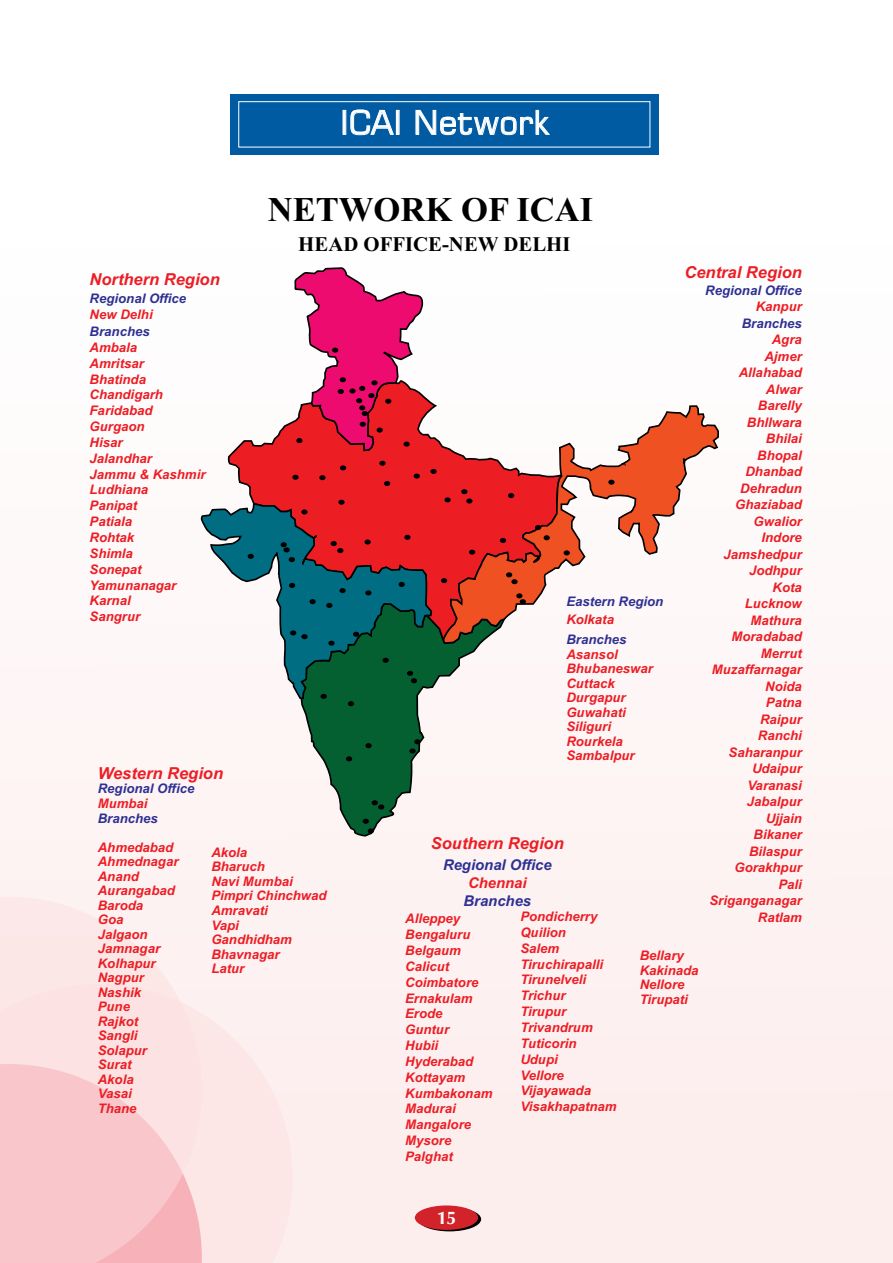
<style>
.page{position:relative;width:893px;height:1263px;background:#fef8f8}
.page>*{position:absolute;margin:0;border:0;box-sizing:border-box;transform-origin:0 0}
.t1{font:700 34.65px "Times New Roman";color:#000}
.t2{font:33px "Square 721 BT";color:#fff}
.t3{font:700 20.85px "Times New Roman";color:#000}
.t4{font:700 18px "CG Omega";color:#fff}
.t5{font:italic 700 16.5px "Arial";color:#ed1d24}
.t6{font:italic 700 14.85px "Arial";color:#2e3092}
.t7{font:italic 700 14.85px "Arial";color:#ed1d24}
.t8{font:italic 700 13.2px/15.9px "Arial";color:#ed1d24}
.t9{font:italic 700 13.2px "Arial";color:#2e3092}
</style>
<div class="page">
<svg style="left:0;top:897px;width:170px;height:87px;fill:#fce8e8"></svg>
<svg style="left:0;top:984px;width:293px;height:279px;fill:#fce2e2"></svg>
<svg style="left:433px;top:645px;width:47px;height:43px"></svg>
<svg style="left:227px;top:396px;width:215px;height:249px"></svg>
<svg style="left:192px;top:502px;width:241px;height:543px"></svg>
<svg style="left:442px;top:405px;width:277px;height:240px"></svg>
<div style="left:230px;top:94px;width:429px;height:60px;background:#005ba3"></div>
<div style="left:238px;top:101px;width:412px;height:46px;border:1px solid #fff"></div>
<svg style="left:351px;top:110px;width:42px;height:25px"></svg>
<div style="left:396px;top:110px;width:3px;height:24px;border:1px solid #fff"></div>
<svg style="left:416px;top:110px;width:133px;height:25px"></svg>
<svg style="left:414px;top:474px;width:6px;height:5px"></svg>
<svg style="left:384px;top:481px;width:6px;height:5px"></svg>
<svg style="left:379px;top:461px;width:7px;height:5px"></svg>
<svg style="left:340px;top:465px;width:6px;height:5px"></svg>
<svg style="left:319px;top:475px;width:6px;height:5px"></svg>
<svg style="left:292px;top:475px;width:7px;height:5px"></svg>
<svg style="left:466px;top:498px;width:7px;height:6px"></svg>
<svg style="left:444px;top:497px;width:7px;height:5px"></svg>
<svg style="left:461px;top:489px;width:6px;height:5px"></svg>
<svg style="left:508px;top:493px;width:6px;height:5px"></svg>
<svg style="left:430px;top:469px;width:7px;height:5px"></svg>
<svg style="left:500px;top:538px;width:6px;height:5px"></svg>
<svg style="left:469px;top:550px;width:6px;height:5px"></svg>
<svg style="left:441px;top:578px;width:6px;height:5px"></svg>
<svg style="left:293px;top:267px;width:131px;height:185px"></svg>
<svg style="left:365px;top:743px;width:7px;height:5px"></svg>
<svg style="left:346px;top:756px;width:6px;height:5px"></svg>
<svg style="left:414px;top:739px;width:6px;height:5px"></svg>
<div style="left:409px;top:748px;width:7px;height:6px;background:#000;border-radius:50%"></div>
<svg style="left:506px;top:572px;width:12px;height:12px"></svg>
<svg style="left:516px;top:593px;width:10px;height:11px"></svg>
<svg style="left:564px;top:550px;width:6px;height:5px"></svg>
<svg style="left:535px;top:525px;width:15px;height:15px"></svg>
<svg style="left:608px;top:480px;width:7px;height:5px"></svg>
<svg style="left:202px;top:500px;width:229px;height:206px"></svg>
<svg style="left:363px;top:819px;width:11px;height:14px"></svg>
<svg style="left:372px;top:800px;width:12px;height:9px"></svg>
<svg style="left:418px;top:1207px;width:63px;height:24px"></svg>
<div style="left:415px;top:1205px;width:63px;height:25px;background:#d2232a;border-radius:50%"></div>
<h2 class="t2" style="left:340px;top:102px;width:211px">ICAI Network</h2>
<h1 class="t1" style="left:268px;top:185px;width:327px">NETWORK OF ICAI</h1>
<h3 class="t3" style="left:298px;top:229px;width:274px">HEAD OFFICE-NEW DELHI</h3>
<p class="t5" style="left:90px;top:268px;width:132px">Northern Region</p>
<p class="t9" style="left:90px;top:290px;width:98px">Regional Office</p>
<p class="t8" style="left:90px;top:307px;width:65px">New Delhi</p>
<p class="t9" style="left:90px;top:323px;width:62px">Branches</p>
<p class="t8" style="left:90px;top:340px;width:117px">Ambala<br>Amritsar<br>Bhatinda<br>Chandigarh<br>Faridabad<br>Gurgaon<br>Hisar<br>Jalandhar<br>Jammu &amp; Kashmir<br>Ludhiana<br>Panipat<br>Patiala<br>Rohtak<br>Shimla<br>Sonepat<br>Yamunanagar<br>Karnal<br>Sangrur</p>
<p class="t5" style="left:98px;top:762px;width:127px">Western Region</p>
<p class="t9" style="left:98px;top:780px;width:98px">Regional Office</p>
<p class="t8" style="left:98px;top:796px;width:51px">Mumbai</p>
<p class="t9" style="left:98px;top:809px;width:62px">Branches</p>
<p class="t8" style="left:98px;top:840px;width:82px;line-height:14.5px">Ahmedabad<br>Ahmednagar<br>Anand<br>Aurangabad<br>Baroda<br>Goa<br>Jalgaon<br>Jamnagar<br>Kolhapur<br>Nagpur<br>Nashik<br>Pune<br>Rajkot<br>Sangli<br>Solapur<br>Surat<br>Akola<br>Vasai<br>Thane</p>
<p class="t8" style="left:211px;top:845px;width:117px;line-height:14.5px">Akola<br>Bharuch<br>Navi Mumbai<br>Pimpri Chinchwad<br>Amravati<br>Vapi<br>Gandhidham<br>Bhavnagar<br>Latur</p>
<p class="t5" style="left:684px;top:262px;width:119px">Central Region</p>
<p class="t9" style="left:705px;top:281px;width:98px">Regional Office</p>
<p class="t8" style="left:756px;top:299px;width:48px">Kanpur</p>
<p class="t9" style="left:742px;top:314px;width:62px">Branches</p>
<p class="t8" style="left:709px;top:332px;width:94px;line-height:16.5px;text-align:right">Agra<br>Ajmer<br>Allahabad<br>Alwar<br>Barelly<br>Bhllwara<br>Bhilai<br>Bhopal<br>Dhanbad<br>Dehradun<br>Ghaziabad<br>Gwalior<br>Indore<br>Jamshedpur<br>Jodhpur<br>Kota<br>Lucknow<br>Mathura<br>Moradabad<br>Merrut<br>Muzaffarnagar<br>Noida<br>Patna<br>Raipur<br>Ranchi<br>Saharanpur<br>Udaipur<br>Varanasi<br>Jabalpur<br>Ujjain<br>Bikaner<br>Bilaspur<br>Gorakhpur<br>Pali<br>Sriganganagar<br>Ratlam</p>
<p class="t9" style="left:566px;top:592px;width:98px">Eastern Region</p>
<p class="t8" style="left:566px;top:612px;width:49px">Kolkata</p>
<p class="t9" style="left:566px;top:631px;width:62px">Branches</p>
<p class="t8" style="left:566px;top:647px;width:88px;line-height:14.5px">Asansol<br>Bhubaneswar<br>Cuttack<br>Durgapur<br>Guwahati<br>Siliguri<br>Rourkela<br>Sambalpur</p>
<p class="t5" style="left:431px;top:832px;width:134px">Southern Region</p>
<p class="t6" style="left:443px;top:855px;width:110px">Regional Office</p>
<p class="t7" style="left:468px;top:873px;width:60px">Chennai</p>
<p class="t6" style="left:463px;top:891px;width:69px">Branches</p>
<p class="t8" style="left:520px;top:909px;width:98px">Pondicherry<br>Quilion<br>Salem<br>Tiruchirapalli<br>Tirunelveli<br>Trichur<br>Tirupur<br>Trivandrum<br>Tuticorin<br>Udupi<br>Vellore<br>Vijayawada<br>Visakhapatnam</p>
<p class="t8" style="left:405px;top:911px;width:89px">Alleppey<br>Bengaluru<br>Belgaum<br>Calicut<br>Coimbatore<br>Ernakulam<br>Erode<br>Guntur<br>Hubii<br>Hyderabad<br>Kottayam<br>Kumbakonam<br>Madurai<br>Mangalore<br>Mysore<br>Palghat</p>
<p class="t8" style="left:640px;top:949px;width:60px;line-height:14.5px">Bellary<br>Kakinada<br>Nellore<br>Tirupati</p>
<h3 class="t4" style="left:436px;top:1206px;width:21px">15</h3>
</div>
